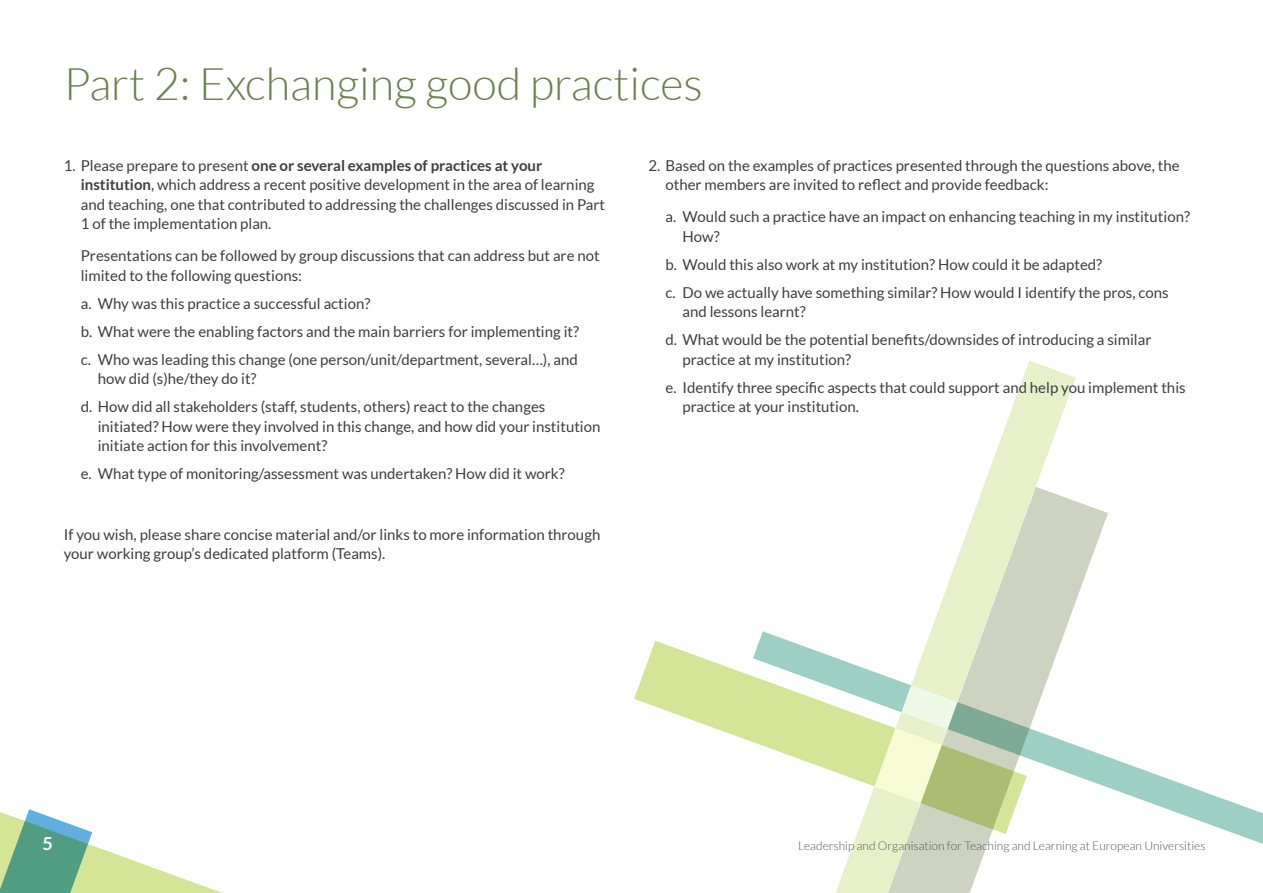
<style>
.page{position:relative;width:1263px;height:893px;background:#fff}
.page>*{position:absolute;margin:0;border:0;box-sizing:border-box;transform-origin:0 0}
.Titles{font:300 45px "Lato";color:#6b814f}
.t1{font:700 18px "Lato";color:#fff}
.Body_text{font:15px/19.5px "Lato";color:#3e3e3f}
.List_text_no_number{font:15px/19.5px "Lato";color:#3e3e3f}
.t2{font:300 12px "Lato";color:#57585a}
.s1{font-weight:700}
</style>
<div class="page">
<svg style="left:0;top:809px;width:222px;height:84px"></svg>
<svg style="left:634px;top:650px;width:18px;height:56px"></svg>
<svg style="left:1108px;top:757px;width:155px;height:87px"></svg>
<svg style="left:652px;top:501px;width:456px;height:287px"></svg>
<svg style="left:698px;top:361px;width:378px;height:532px"></svg>
<p class="Titles" style="left:64px;top:60px;width:640px">Part 2: Exchanging good practices</p>
<p class="Body_text" style="left:81px;top:155px;width:526px;text-indent:-17px">1. Please prepare to present <span class="s1">one or several examples of practices at your institution</span>, which address a recent positive development in the area of learning and teaching, one that contributed to addressing the challenges discussed in Part 1 of the implementation plan.</p>
<p class="List_text_no_number" style="left:81px;top:246px;width:520px">Presentations can be followed by group discussions that can address but are not limited to the following questions:</p>
<p class="Body_text" style="left:81px;top:293px;width:291px">a. Why was this practice a successful action?</p>
<p class="Body_text" style="left:81px;top:321px;width:500px">b. What were the enabling factors and the main barriers for implementing it?</p>
<p class="Body_text" style="left:98px;top:349px;width:482px;text-indent:-17px">c. Who was leading this change (one person/unit/department, several…), and how did (s)he/they do it?</p>
<p class="Body_text" style="left:98px;top:397px;width:504px;text-indent:-17px">d. How did all stakeholders (staff, students, others) react to the changes initiated? How were they involved in this change, and how did your institution initiate action for this involvement?</p>
<p class="Body_text" style="left:81px;top:464px;width:485px">e. What type of monitoring/assessment was undertaken? How did it work?</p>
<p class="Body_text" style="left:64px;top:524px;width:538px">If you wish, please share concise material and/or links to more information through your working group’s dedicated platform (Teams).</p>
<p class="Body_text" style="left:665px;top:155px;width:515px;text-indent:-17px">2. Based on the examples of practices presented through the questions above, the other members are invited to reflect and provide feedback:</p>
<p class="Body_text" style="left:682px;top:207px;width:509px;text-indent:-17px">a. Would such a practice have an impact on enhancing teaching in my institution?<br>How?</p>
<p class="Body_text" style="left:665px;top:254px;width:438px">b. Would this also work at my institution? How could it be adapted?</p>
<p class="Body_text" style="left:682px;top:282px;width:488px;text-indent:-17px">c. Do we actually have something similar? How would I identify the pros, cons and lessons learnt?</p>
<p class="Body_text" style="left:682px;top:330px;width:470px;text-indent:-17px">d. What would be the potential benefits/downsides of introducing a similar practice at my institution?</p>
<p class="Body_text" style="left:682px;top:377px;width:505px;text-indent:-17px">e. Identify three specific aspects that could support and help you implement this practice at your institution.</p>
<p class="t1" style="left:43px;top:834px;width:12px">5</p>
<p class="t2" style="left:798px;top:840px;width:409px">Leadership and Organisation for Teaching and Learning at European Universities</p>
</div>
